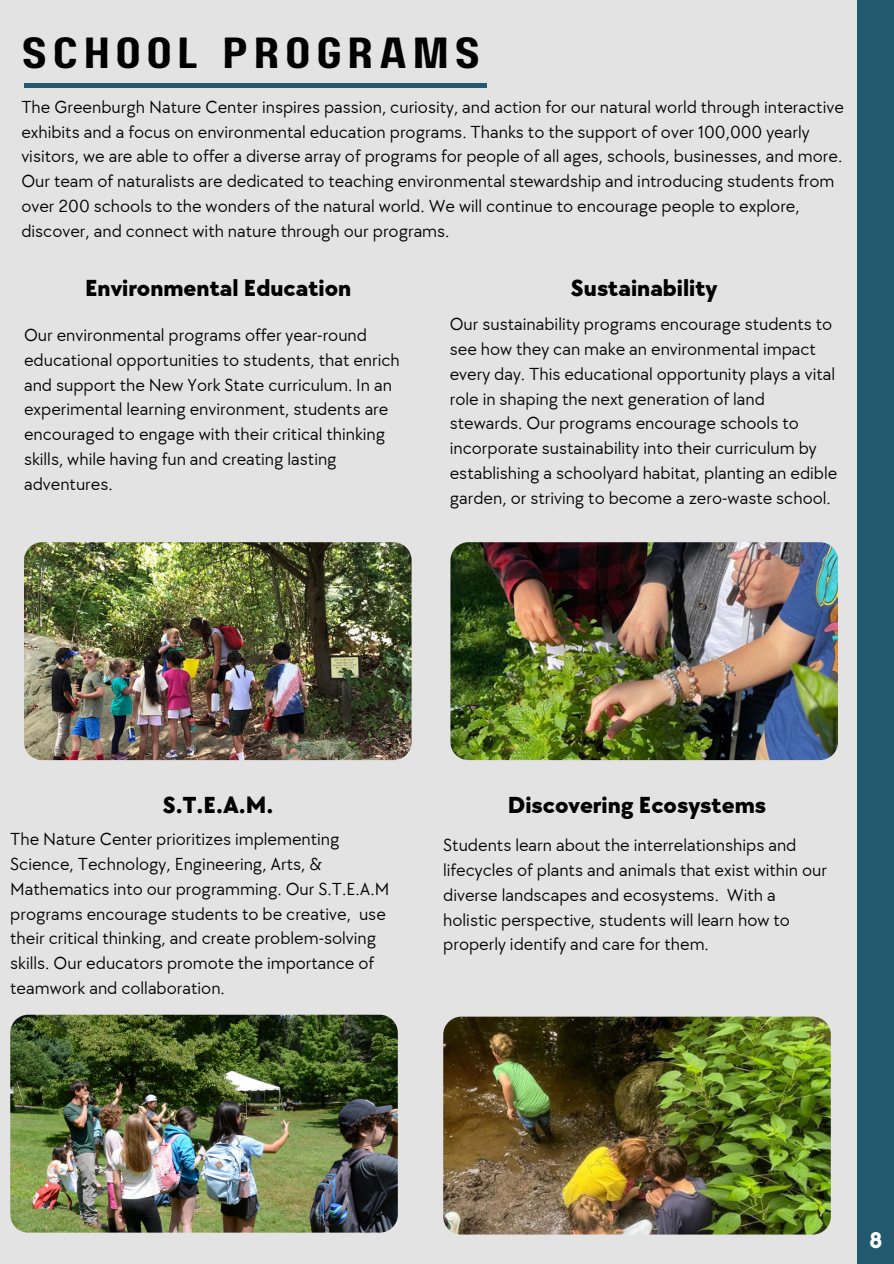
<style>
.page{position:relative;width:894px;height:1264px;background:#fff}
.page>*{position:absolute;margin:0;border:0;box-sizing:border-box;transform-origin:0 0}
.t1{font:43.5px "Paalalabas Display Wide BETA";letter-spacing:.13em;color:#000}
.t2{font:800 24px "TT Chocolates";color:#000}
.t3{font:700 23.25px "Glacial Indifference";color:#fff}
.t4{font:18px/24.8px "TT Chocolates";color:#000}
</style>
<div class="page">
<div style="left:0;top:0;width:893px;height:1263px;background:#e4e3e3"></div>
<div style="left:856px;top:0;width:37px;height:1263px;background:#215a6f"></div>
<div style="left:24px;top:83px;width:462px;height:5px;background:#215a6f"></div>
<img style="left:24px;top:542px;width:387px;height:218px;border-radius:18px">
<img style="left:443px;top:1016px;width:387px;height:218px;border-radius:18px">
<img style="left:450px;top:542px;width:387px;height:218px;border-radius:18px">
<img style="left:10px;top:1014px;width:387px;height:218px;border-radius:18px">
<p class="t1" style="left:21px;top:35px;width:460px">SCHOOL PROGRAMS</p>
<p class="t4" style="left:21px;top:95px;width:823px">The Greenburgh Nature Center inspires passion, curiosity, and action for our natural world through interactive exhibits and a focus on environmental education programs. Thanks to the support of over 100,000 yearly visitors, we are able to offer a diverse array of programs for people of all ages, schools, businesses, and more.<br>Our team of naturalists are dedicated to teaching environmental stewardship and introducing students from over 200 schools to the wonders of the natural world. We will continue to encourage people to explore, discover, and connect with nature through our programs.</p>
<h2 class="t2" style="left:85px;top:274px;width:267px">Environmental Education</h2>
<p class="t4" style="left:24px;top:323px;width:377px">Our environmental programs offer year-round educational opportunities to students, that enrich and support the New York State curriculum. In an experimental learning environment, students are encouraged to engage with their critical thinking skills, while having fun and creating lasting adventures.</p>
<h3 class="t2" style="left:570px;top:274px;width:148px">Sustainability</h3>
<p class="t4" style="left:449px;top:312px;width:389px">Our sustainability programs encourage students to see how they can make an environmental impact every day. This educational opportunity plays a vital role in shaping the next generation of land stewards. Our programs encourage schools to incorporate sustainability into their curriculum by establishing a schoolyard habitat, planting an edible garden, or striving to become a zero-waste school.</p>
<p class="t2" style="left:163px;top:791px;width:112px">S.T.E.A.M.</p>
<p class="t4" style="left:10px;top:827px;width:380px">The Nature Center prioritizes implementing Science, Technology, Engineering, Arts, &amp; Mathematics into our programming. Our S.T.E.A.M programs encourage students to be creative, use their critical thinking, and create problem-solving skills. Our educators promote the importance of teamwork and collaboration.</p>
<p class="t2" style="left:508px;top:791px;width:259px">Discovering Ecosystems</p>
<p class="t4" style="left:443px;top:833px;width:385px">Students learn about the interrelationships and lifecycles of plants and animals that exist within our diverse landscapes and ecosystems. With a holistic perspective, students will learn how to properly identify and care for them.</p>
<h1 class="t3" style="left:869px;top:1225px;width:14px">8</h1>
</div>
